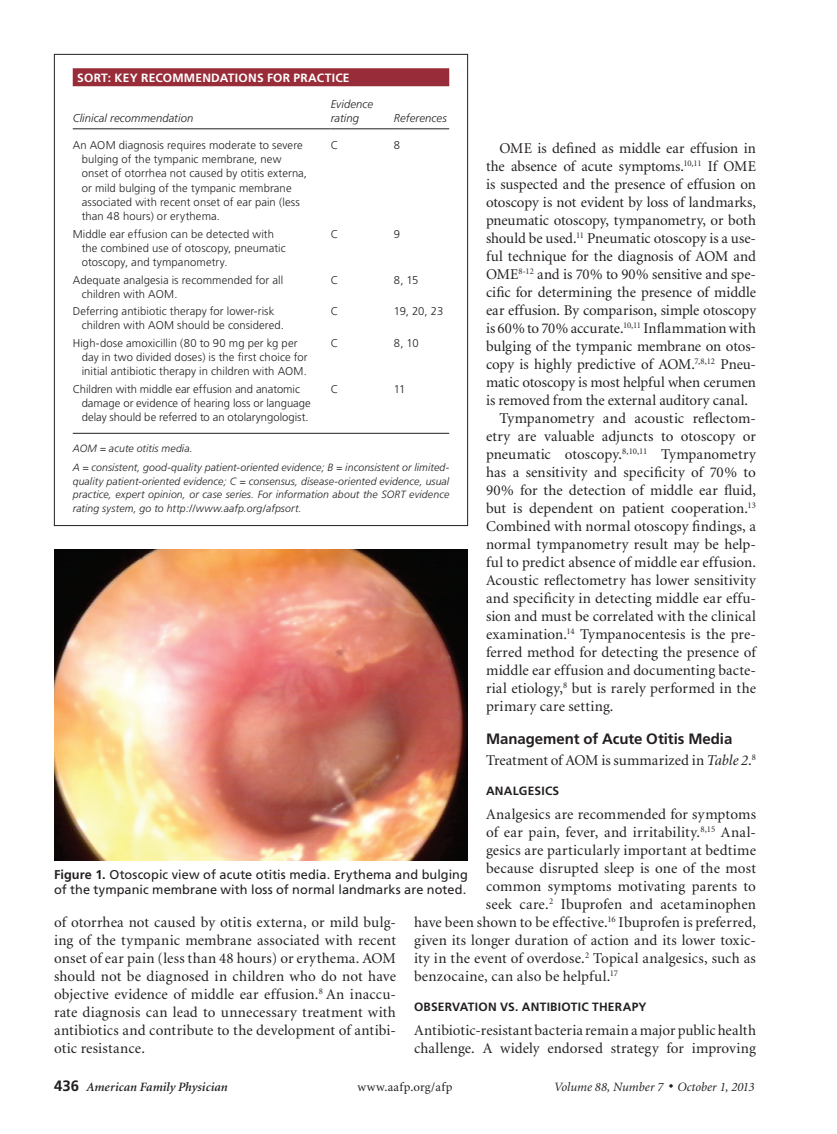
<style>
.page{position:relative;width:837px;height:1134px;background:#fff}
.page>*{position:absolute;margin:0;border:0;box-sizing:border-box;transform-origin:0 0}
.body_text{font:15px/18px "Minion";letter-spacing:.005em;color:#231f20;text-align:justify}
.body_noindent{font:15px/18px "Minion";letter-spacing:.01em;color:#231f20;text-align:justify}
.head1{font:700 15px "Frutiger";letter-spacing:-.005em;color:#231f20}
.fig_legend{font:12.75px/15px "Frutiger";letter-spacing:.005em;color:#231f20}
.t1{font:italic 12.75px "Minion";letter-spacing:.005em;color:#231f20}
.t2{font:italic 600 12.75px "Minion";letter-spacing:.005em;color:#231f20}
.t3{font:12.75px "Minion";letter-spacing:.03em;color:#231f20}
.head2{font:700 12px "Frutiger";letter-spacing:.02em;color:#231f20}
.table_title_SORT{font:700 12px "Frutiger";letter-spacing:.02em;color:#fff}
.table_data{font:300 11.25px/14.2px "Frutiger";letter-spacing:.01em;color:#231f20}
.table_head1{font:italic 300 11.25px/14.2px "Frutiger";letter-spacing:.01em;color:#231f20}
.table_fig_note{font:italic 300 10.5px/13.5px "Frutiger";letter-spacing:.01em;color:#231f20;text-align:justify}
.s1{font-style:italic}
.s2{font-weight:700}
.s3{font-family:"Frutiger";font-weight:700;font-style:normal;font-size:15px}
</style>
<div class="page">
<div style="left:73px;top:68px;width:376px;height:18px;background:#982d39"></div>
<hr style="left:73px;top:128px;width:258px;height:1px;background:#231f20">
<hr style="left:331px;top:128px;width:63px;height:1px;background:#231f20">
<hr style="left:394px;top:128px;width:55px;height:1px;background:#231f20">
<hr style="left:73px;top:433px;width:376px;height:1px;background:#231f20">
<img style="left:54px;top:549px;width:414px;height:311px">
<p class="table_title_SORT" style="left:77px;top:71px;width:274px">SORT: KEY RECOMMENDATIONS FOR PRACTICE</p>
<p class="table_head1" style="left:73px;top:112px;width:122px">Clinical recommendation</p>
<p class="table_head1" style="left:331px;top:97px;width:44px">Evidence rating</p>
<p class="table_head1" style="left:394px;top:112px;width:54px">References</p>
<p class="table_data" style="left:82px;top:138px;width:227px;text-indent:-9px">An AOM diagnosis requires moderate to severe bulging of the tympanic membrane, new onset of otorrhea not caused by otitis externa, or mild bulging of the tympanic membrane associated with recent onset of ear pain (less than 48 hours) or erythema.</p>
<p class="table_data" style="left:331px;top:138px;width:9px">C</p>
<p class="table_data" style="left:394px;top:138px;width:8px">8</p>
<p class="table_data" style="left:82px;top:227px;width:206px;text-indent:-9px">Middle ear effusion can be detected with the combined use of otoscopy, pneumatic otoscopy, and tympanometry.</p>
<p class="table_data" style="left:331px;top:227px;width:9px">C</p>
<p class="table_data" style="left:394px;top:227px;width:8px">9</p>
<p class="table_data" style="left:82px;top:273px;width:203px;text-indent:-9px">Adequate analgesia is recommended for all children with AOM.</p>
<p class="table_data" style="left:331px;top:273px;width:9px">C</p>
<p class="table_data" style="left:394px;top:273px;width:26px">8, 15</p>
<p class="table_data" style="left:82px;top:304px;width:204px;text-indent:-9px">Deferring antibiotic therapy for lower-risk children with AOM should be considered.</p>
<p class="table_data" style="left:331px;top:304px;width:9px">C</p>
<p class="table_data" style="left:394px;top:304px;width:51px">19, 20, 23</p>
<p class="table_data" style="left:82px;top:336px;width:227px;text-indent:-9px">High-dose amoxicillin (80 to 90 mg per kg per day in two divided doses) is the first choice for initial antibiotic therapy in children with AOM.</p>
<p class="table_data" style="left:331px;top:336px;width:9px">C</p>
<p class="table_data" style="left:394px;top:336px;width:26px">8, 10</p>
<p class="table_data" style="left:82px;top:382px;width:231px;text-indent:-9px">Children with middle ear effusion and anatomic damage or evidence of hearing loss or language delay should be referred to an otolaryngologist.</p>
<p class="table_data" style="left:331px;top:382px;width:9px">C</p>
<p class="table_data" style="left:394px;top:382px;width:13px">11</p>
<p class="table_fig_note" style="left:73px;top:441px;width:121px">AOM = acute otitis media.</p>
<p class="table_fig_note" style="left:73px;top:461px;width:378px">A = consistent, good-quality patient-oriented evidence; B = inconsistent or limited&shy;quality patient-oriented evidence; C = consensus, disease-oriented evidence, usual practice, expert opinion, or case series. For information about the SORT evidence rating system, go to http://www.aafp.org/afpsort.</p>
<p class="body_text" style="left:486px;top:140px;width:272px;text-indent:14px">OME is defined as middle ear effusion in the absence of acute symptoms.<sup>10,11</sup> If OME is suspected and the presence of effusion on otoscopy is not evident by loss of landmarks, pneumatic otoscopy, tympanometry, or both should be used.<sup>11</sup> Pneumatic otoscopy is a use&shy;ful technique for the diagnosis of AOM and OME<sup>8-12</sup> and is 70% to 90% sensitive and spe&shy;cific for determining the presence of middle ear effusion. By comparison, simple otoscopy is 60% to 70% accurate.<sup>10,11</sup> Inflammation with bulging of the tympanic membrane on otos&shy;copy is highly predictive of AOM.<sup>7,8,12</sup> Pneu&shy;matic otoscopy is most helpful when cerumen is removed from the external auditory canal.</p>
<p class="body_text" style="left:486px;top:410px;width:272px;text-indent:14px">Tympanometry and acoustic reflectom&shy;etry are valuable adjuncts to otoscopy or pneumatic otoscopy.<sup>8,10,11</sup> Tympanometry has a sensitivity and specificity of 70% to 90% for the detection of middle ear fluid, but is dependent on patient cooperation.<sup>13<br></sup>Combined with normal otoscopy findings, a normal tympanometry result may be help&shy;ful to predict absence of middle ear effusion.<br>Acoustic reflectometry has lower sensitivity and specificity in detecting middle ear effu&shy;sion and must be correlated with the clinical examination.<sup>14</sup> Tympanocentesis is the pre&shy;ferred method for detecting the presence of middle ear effusion and documenting bacte&shy;rial etiology,<sup>8</sup> but is rarely performed in the primary care setting.</p>
<p class="head1" style="left:486px;top:730px;width:248px">Management of Acute Otitis Media</p>
<p class="body_noindent" style="left:486px;top:752px;width:271px">Treatment of AOM is summarized in <span class="s1">Table 2</span>.<sup>8</sup></p>
<p class="head2" style="left:486px;top:784px;width:75px">ANALGESICS</p>
<p class="body_noindent" style="left:486px;top:806px;width:272px">Analgesics are recommended for symptoms</p>
<p class="body_noindent" style="left:486px;top:824px;width:272px">of ear pain, fever, and irritability.<sup>8,15</sup> Anal-</p>
<p class="body_noindent" style="left:486px;top:842px;width:272px">gesics are particularly important at bedtime</p>
<p class="body_noindent" style="left:486px;top:860px;width:271px">because disrupted sleep is one of the most</p>
<p class="body_noindent" style="left:486px;top:878px;width:271px">common symptoms motivating parents to</p>
<p class="body_noindent" style="left:486px;top:896px;width:271px">seek care.<sup>2</sup> Ibuprofen and acetaminophen</p>
<p class="body_noindent" style="left:414px;top:914px;width:344px">have been shown to be effective.<sup>16</sup> Ibuprofen is preferred,</p>
<p class="body_noindent" style="left:414px;top:932px;width:344px">given its longer duration of action and its lower toxic-</p>
<p class="body_noindent" style="left:414px;top:950px;width:343px">ity in the event of overdose.<sup>2</sup> Topical analgesics, such as</p>
<p class="body_noindent" style="left:414px;top:968px;width:206px">benzocaine, can also be helpful.<sup>17</sup></p>
<p class="head2" style="left:414px;top:1000px;width:234px">OBSERVATION VS. ANTIBIOTIC THERAPY</p>
<p class="body_noindent" style="left:414px;top:1022px;width:344px">Antibiotic-resistant bacteria remain a major public health challenge. A widely endorsed strategy for improving</p>
<p class="fig_legend" style="left:54px;top:867px;width:415px"><span class="s2">Figure 1.</span> Otoscopic view of acute otitis media. Erythema and bulging of the tympanic membrane with loss of normal landmarks are noted.</p>
<p class="body_noindent" style="left:54px;top:914px;width:344px">of otorrhea not caused by otitis externa, or mild bulg&shy;ing of the tympanic membrane associated with recent onset of ear pain (less than 48 hours) or erythema. AOM should not be diagnosed in children who do not have objective evidence of middle ear effusion.<sup>8</sup> An inaccu&shy;rate diagnosis can lead to unnecessary treatment with antibiotics and contribute to the development of antibi&shy;otic resistance.</p>
<p class="t2" style="left:54px;top:1080px;width:175px"><span class="s3">436</span> American Family Physician</p>
<p class="t3" style="left:357px;top:1080px;width:97px">www.aafp.org/afp</p>
<p class="t1" style="left:554px;top:1080px;width:202px">Volume 88, Number 7 ◆ October 1, 2013</p>
</div>
